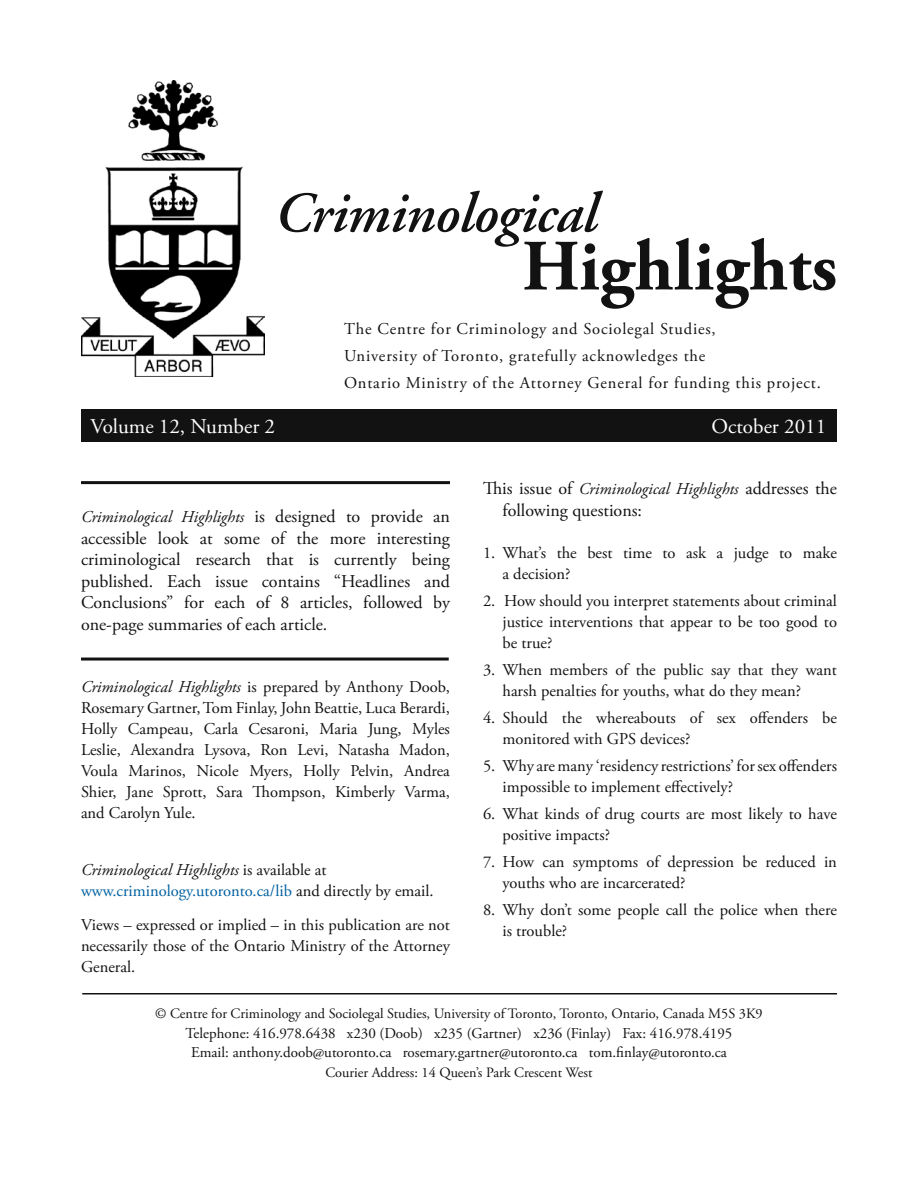
<style>
.page{position:relative;width:918px;height:1188px;background:#fff}
.page>*{position:absolute;margin:0;border:0;box-sizing:border-box;transform-origin:0 0}
.t1{font:700 72px "Adobe Garamond Pro";color:#121212}
.t2{font:italic 600 57px "Adobe Garamond";letter-spacing:-.01em;color:#121212}
.t3{font:21px "Adobe Garamond Pro";color:#fff}
.t4{font:18px/21.6px "Adobe Garamond Pro";color:#121212;text-align:justify}
.t5{font:16.5px/21px "Adobe Garamond Pro";color:#121212}
.t6{font:16.5px/27px "Adobe Garamond Pro";letter-spacing:.05em;color:#121212}
.t7{font:italic 16.5px "Adobe Garamond Pro";color:#121212}
.t8{font:15px/19.5px "Adobe Garamond Pro";color:#121212;text-align:center}
.t9{font:14.25px "Adobe Garamond Pro";color:#121212}
.s1{font-style:normal;font-size:18px}
.s2{font-style:italic}
.s3{color:#0060a0}
</style>
<div class="page">
<hr style="left:82px;top:993px;width:755px;height:1px;background:#121212">
<hr style="left:81px;top:481px;width:369px;height:3px;background:#121212">
<hr style="left:81px;top:658px;width:368px;height:3px;background:#121212">
<div style="left:81px;top:410px;width:756px;height:32px;background:#121212"></div>
<img style="left:81px;top:81px;width:184px;height:295px">
<h2 class="t2" style="left:274px;top:182px;width:324px">Criminological</h2>
<h1 class="t1" style="left:522px;top:225px;width:317px">Highlights</h1>
<p class="t6" style="left:344px;top:316px;width:478px">The Centre for Criminology and Sociolegal Studies,<br>University of Toronto, gratefully acknowledges the<br>Ontario Ministry of the Attorney General for funding this project.</p>
<p class="t3" style="left:91px;top:414px;width:186px">Volume 12, Number 2</p>
<p class="t3" style="left:712px;top:414px;width:116px">October 2011</p>
<p class="t7" style="left:81px;top:507px;width:370px">Criminological Highlights <span class="s1">is designed to provide an</span></p>
<p class="t4" style="left:81px;top:528px;width:370px">accessible look at some of the more interesting criminological research that is currently being published. Each issue contains “Headlines and Conclusions” for each of 8 articles, followed by one-page summaries of each article.</p>
<p class="t5" style="left:81px;top:676px;width:371px;text-align:justify"><span class="s2">Criminological Highlights</span> is prepared by Anthony Doob, Rosemary Gartner, Tom Finlay, John Beattie, Luca Berardi, Holly Campeau, Carla Cesaroni, Maria Jung, Myles Leslie, Alexandra Lysova, Ron Levi, Natasha Madon, Voula Marinos, Nicole Myers, Holly Pelvin, Andrea Shier, Jane Sprott, Sara Thompson, Kimberly Varma, and Carolyn Yule.</p>
<p class="t5" style="left:81px;top:859px;width:354px"><span class="s2">Criminological Highlights</span> is available at <span class="s3">www.criminology.utoronto.ca/lib</span> and directly by email.</p>
<p class="t5" style="left:81px;top:915px;width:371px;text-align:justify">Views – expressed or implied – in this publication are not necessarily those of the Ontario Ministry of the Attorney General.</p>
<p class="t7" style="left:483px;top:479px;width:355px"><span class="s1">This issue of</span> Criminological Highlights <span class="s1">addresses the</span></p>
<p class="t4" style="left:503px;top:500px;width:141px">following questions:</p>
<p class="t5" style="left:503px;top:543px;width:336px;text-indent:-20px">1. What’s the best time to ask a judge to make a decision?</p>
<p class="t5" style="left:503px;top:591px;width:336px;text-align:justify;text-indent:-20px">2. How should you interpret statements about criminal justice interventions that appear to be too good to be true?</p>
<p class="t5" style="left:503px;top:660px;width:336px;text-indent:-20px">3. When members of the public say that they want harsh penalties for youths, what do they mean?</p>
<p class="t5" style="left:503px;top:708px;width:336px;text-indent:-20px">4. Should the whereabouts of sex offenders be monitored with GPS devices?</p>
<p class="t5" style="left:503px;top:756px;width:336px;text-indent:-20px">5. Why are many ‘residency restrictions’ for sex offenders impossible to implement effectively?</p>
<p class="t5" style="left:503px;top:804px;width:336px;text-indent:-20px">6. What kinds of drug courts are most likely to have positive impacts?</p>
<p class="t5" style="left:503px;top:851px;width:336px;text-indent:-20px">7. How can symptoms of depression be reduced in youths who are incarcerated?</p>
<p class="t5" style="left:503px;top:899px;width:336px;text-indent:-20px">8. Why don’t some people call the police when there is trouble?</p>
<p class="t9" style="left:155px;top:1005px;width:609px">© Centre for Criminology and Sociolegal Studies, University of Toronto, Toronto, Ontario, Canada M5S 3K9</p>
<p class="t8" style="left:186px;top:1024px;width:548px">Telephone: 416.978.6438 x230 (Doob) x235 (Gartner) x236 (Finlay) Fax: 416.978.4195<br>Email: anthony.doob@utoronto.ca rosemary.gartner@utoronto.ca tom.finlay@utoronto.ca</p>
<p class="t9" style="left:325px;top:1064px;width:269px">Courier Address: 14 Queen’s Park Crescent West</p>
</div>
